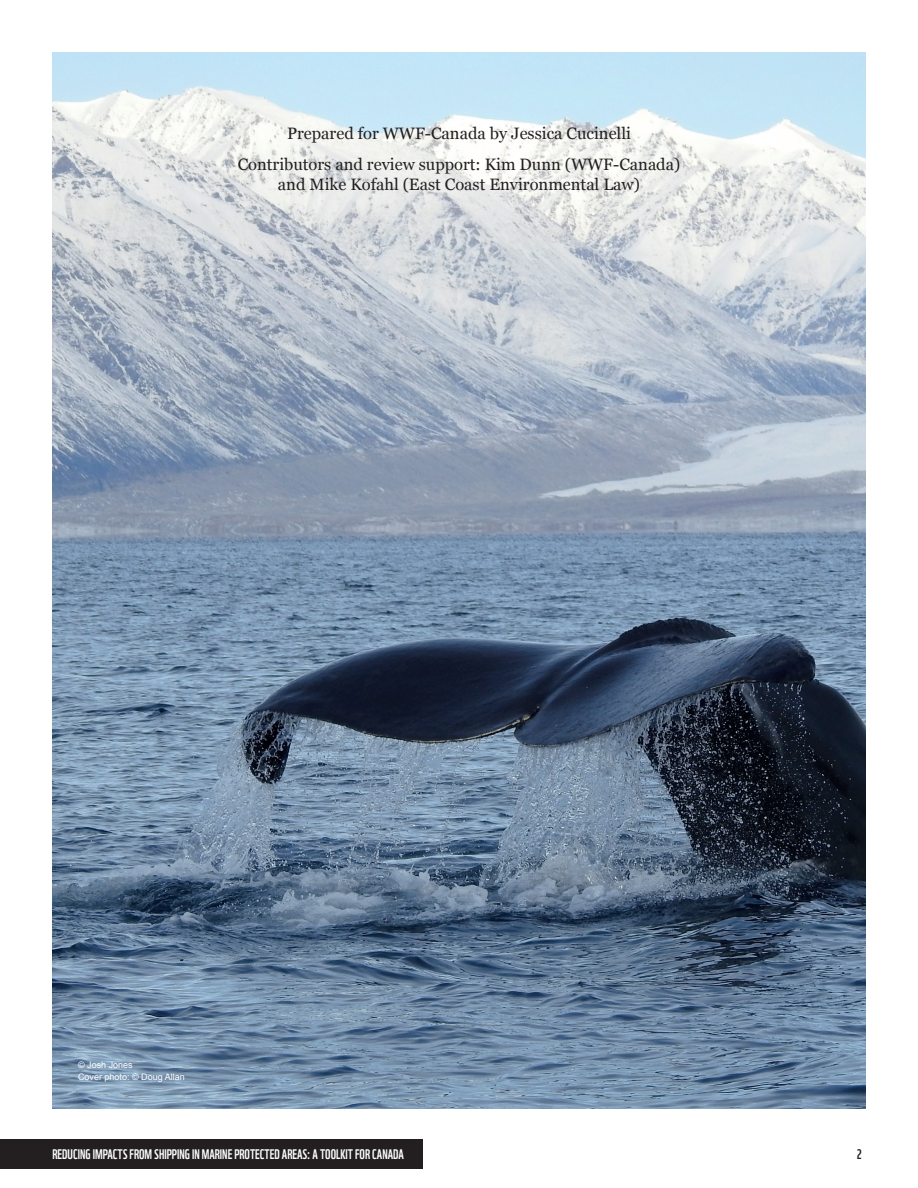
<style>
.page{position:relative;width:918px;height:1188px;background:#fff}
.page>*{position:absolute;margin:0;border:0;box-sizing:border-box;transform-origin:0 0}
.t1{font:16.5px/31.5px "Georgia";color:#231f20;text-align:center}
.t2{font:13.5px "WWF";color:#fff}
.t3{font:13.5px "WWF";color:#231f20}
.t4{font:9px/12px "Arial";color:#fff}
</style>
<div class="page">
<img style="left:52px;top:53px;width:814px;height:1055px">
<div style="left:0;top:1139px;width:423px;height:30px;background:#231f20"></div>
<p class="t1" style="left:238px;top:116px;width:444px">Prepared for WWF-Canada by Jessica Cucinelli<br>Contributors and review support: Kim Dunn (WWF-Canada)</p>
<p class="t1" style="left:278px;top:167px;width:363px">and Mike Kofahl (East Coast Environmental Law)</p>
<p class="t4" style="left:78px;top:1059px;width:108px">© Josh Jones<br>Cover photo: © Doug Allan</p>
<p class="t2" style="left:53px;top:1144px;width:353px">REDUCING IMPACTS FROM SHIPPING IN MARINE PROTECTED AREAS: A TOOLKIT FOR CANADA</p>
<p class="t3" style="left:857px;top:1144px;width:6px">2</p>
</div>
